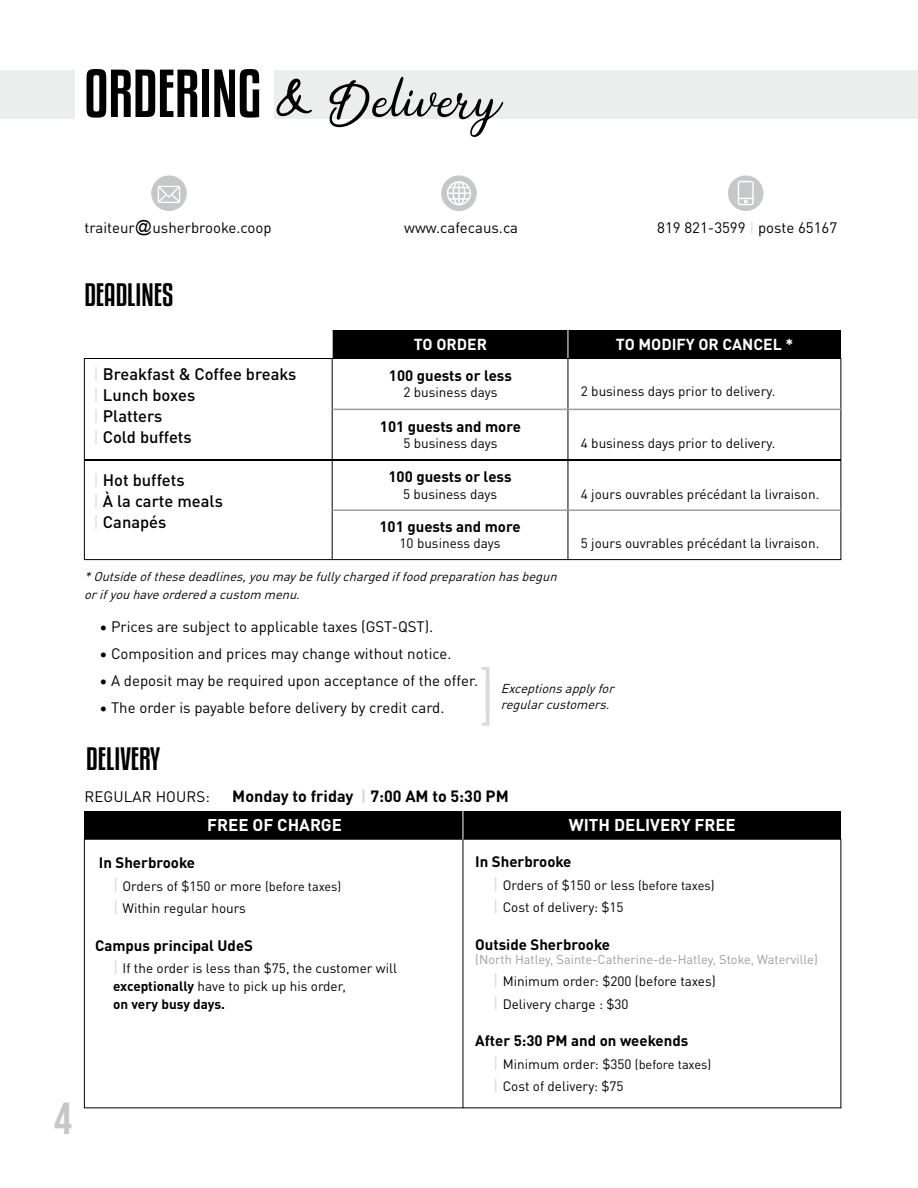
<style>
.page{position:relative;width:918px;height:1188px;background:#fff}
.page>*{position:absolute;margin:0;border:0;box-sizing:border-box;transform-origin:0 0}
.t1{font:60px "Kenyan Coffee Rg";color:#000}
.t2{font:45px "Bebas Neue";color:#c6c7c8}
.t3{font:28.5px "Kenyan Coffee Rg";color:#000}
.t4{font:700 16.8px "DINOT";color:#fff}
.t5{font:500 16.5px/21px "DINOT";color:#000}
.t6{font:700 16.2px "DINOT";color:#000}
.t7{font:700 15.75px "DINOT";color:#fff}
.t8{font:15px "DINOT";color:#000}
.t9{font:700 15px "DINOT";color:#000}
.t10{font:13.5px/22.5px "DINOT";color:#000}
.t11{font:italic 12.75px/18px "DINOT";color:#000}
.t12{font:12.75px "DINOT";color:#9c9e9f}
.s1{font-family:"Vesetia";font-size:75px}
.s2{font-family:"Vesetia";font-size:52.5px}
.s3{font-family:"Arial";font-size:16.5px}
.s4{color:#d9dadb}
.s5{font-weight:400;color:#d9dadb}
.s6{font-size:16.5px;color:#d9dadb}
.s7{font-size:12.75px}
.s8{font-weight:700}
</style>
<div class="page">
<div style="left:84px;top:358px;width:757px;height:202px;border:1px solid #000"></div>
<hr style="left:84px;top:459px;width:757px;height:2px;background:#000">
<div style="left:333px;top:330px;width:508px;height:28px;background:#000"></div>
<div style="left:84px;top:811px;width:757px;height:28px;background:#000"></div>
<div style="left:275px;top:70px;width:643px;height:49px;background:#eceded"></div>
<div style="left:0;top:70px;width:74px;height:49px;background:#eceded"></div>
<hr style="left:463px;top:839px;width:1px;height:269px;background:#000">
<hr style="left:463px;top:810px;width:1px;height:30px;background:#fff">
<hr style="left:568px;top:358px;width:1px;height:202px;background:#000">
<hr style="left:332px;top:358px;width:1px;height:202px;background:#000">
<div style="left:728px;top:175px;width:36px;height:36px;background:#c6c7c8;border-radius:50%"></div>
<svg style="left:738px;top:181px;width:16px;height:24px"></svg>
<div style="left:151px;top:175px;width:36px;height:36px;background:#c6c7c8;border-radius:50%"></div>
<svg style="left:158px;top:186px;width:22px;height:17px"></svg>
<div style="left:441px;top:175px;width:36px;height:36px;background:#c6c7c8;border-radius:50%"></div>
<svg style="left:447px;top:181px;width:24px;height:24px"></svg>
<hr style="left:332px;top:409px;width:509px;height:1px;background:#9c9e9f">
<hr style="left:332px;top:509px;width:509px;height:2px;background:#9c9e9f">
<hr style="left:568px;top:323px;width:1px;height:35px;background:#fff">
<svg style="left:482px;top:667px;width:7px;height:59px"></svg>
<h1 class="t1" style="left:84px;top:53px;width:416px">ORDERING <span class="s1">&amp;</span> <span class="s2">Delivery</span></h1>
<p class="t8" style="left:84px;top:216px;width:189px">traiteur<span class="s3">@</span>usherbrooke.coop</p>
<p class="t8" style="left:404px;top:216px;width:115px">www.cafecaus.ca</p>
<p class="t8" style="left:657px;top:216px;width:181px">819 821-3599 <span class="s4">|</span> poste 65167</p>
<h2 class="t2" style="left:54px;top:1093px;width:19px">4</h2>
<h3 class="t3" style="left:84px;top:276px;width:90px">DEADLINES</h3>
<p class="t5" style="left:93px;top:362px;width:205px"><span class="s5">|</span> Breakfast &amp; Coffee breaks <span class="s5">|</span> Lunch boxes<br><span class="s5">|</span> Platters<br><span class="s5">|</span> Cold buffets</p>
<p class="t5" style="left:93px;top:468px;width:131px"><span class="s5">|</span> Hot buffets<br><span class="s5">|</span> À la carte meals <span class="s5">|</span> Canapés</p>
<p class="t7" style="left:414px;top:332px;width:75px">TO ORDER</p>
<p class="t9" style="left:389px;top:363px;width:125px">100 guests or less</p>
<p class="t10" style="left:403px;top:380px;width:95px">2 business days</p>
<p class="t9" style="left:380px;top:414px;width:143px">101 guests and more</p>
<p class="t10" style="left:403px;top:431px;width:95px">5 business days</p>
<p class="t9" style="left:388px;top:465px;width:125px">100 guests or less</p>
<p class="t10" style="left:403px;top:482px;width:95px">5 business days</p>
<p class="t9" style="left:380px;top:515px;width:143px">101 guests and more</p>
<p class="t10" style="left:400px;top:531px;width:102px">10 business days</p>
<p class="t11" style="left:84px;top:566px;width:479px">*Outsideofthesedeadlines,youmaybefullychargediffoodpreparationhasbegun orifyouhaveorderedacustom menu.</p>
<p class="t7" style="left:616px;top:332px;width:179px">TO MODIFY OR CANCEL *</p>
<p class="t10" style="left:581px;top:379px;width:196px">2 business days prior to delivery.</p>
<p class="t10" style="left:581px;top:431px;width:196px">4 business days prior to delivery.</p>
<p class="t10" style="left:581px;top:482px;width:240px">4 jours ouvrables précédant la livraison.</p>
<p class="t10" style="left:581px;top:531px;width:240px">5 jours ouvrables précédant la livraison.</p>
<p class="t8" style="left:99px;top:616px;width:335px">• Prices are subject to applicable taxes (GST-QST).</p>
<p class="t8" style="left:99px;top:643px;width:354px">• Composition and prices may change without notice.</p>
<p class="t8" style="left:99px;top:670px;width:380px">• A deposit may be required upon acceptance of the offer.</p>
<p class="t8" style="left:99px;top:697px;width:347px">• The order is payable before delivery by credit card.</p>
<h3 class="t3" style="left:86px;top:740px;width:75px">DELIVERY</h3>
<p class="t11" style="left:501px;top:680px;width:119px;line-height:15.8px">Exceptionsapplyfor regularcustomers.</p>
<p class="t8" style="left:84px;top:785px;width:127px">REGULAR HOURS:</p>
<p class="t6" style="left:232px;top:784px;width:278px">Monday to friday <span class="s4">|</span> 7:00 AM to 5:30 PM</p>
<p class="t4" style="left:207px;top:812px;width:136px">FREE OF CHARGE</p>
<p class="t4" style="left:569px;top:812px;width:169px">WITH DELIVERY FREE</p>
<p class="t9" style="left:99px;top:851px;width:98px">In Sherbrooke</p>
<p class="t10" style="left:113px;top:874px;width:230px"><span class="s6">|</span> Orders of $150 or more <span class="s7">(before taxes) </span><span class="s6">|</span> Within regular hours</p>
<p class="t9" style="left:95px;top:934px;width:160px">Campus principal UdeS</p>
<p class="t10" style="left:113px;top:958px;width:286px;line-height:18px"><span class="s6">|</span> If the order is less than $75, the customer will <span class="s8">exceptionally</span> have to pick up his order,<br><span class="s8">on very busy days.</span></p>
<p class="t9" style="left:475px;top:850px;width:98px">In Sherbrooke</p>
<p class="t10" style="left:493px;top:873px;width:223px"><span class="s6">|</span> Orders of $150 or less <span class="s7">(before taxes) </span><span class="s6">|</span> Cost of delivery: $15</p>
<p class="t9" style="left:475px;top:932px;width:136px">Outside Sherbrooke</p>
<p class="t12" style="left:475px;top:949px;width:344px">(North Hatley, Sainte-Catherine-de-Hatley, Stoke, Waterville)</p>
<p class="t10" style="left:493px;top:969px;width:224px"><span class="s6">|</span> Minimum order: $200 (before taxes) <span class="s6">|</span> Delivery charge : $30</p>
<p class="t9" style="left:475px;top:1029px;width:215px">After 5:30 PM and on weekends</p>
<p class="t10" style="left:493px;top:1052px;width:220px"><span class="s6">|</span> Minimum order: $350 <span class="s7">(before taxes) </span><span class="s6">|</span> Cost of delivery: $75</p>
</div>
